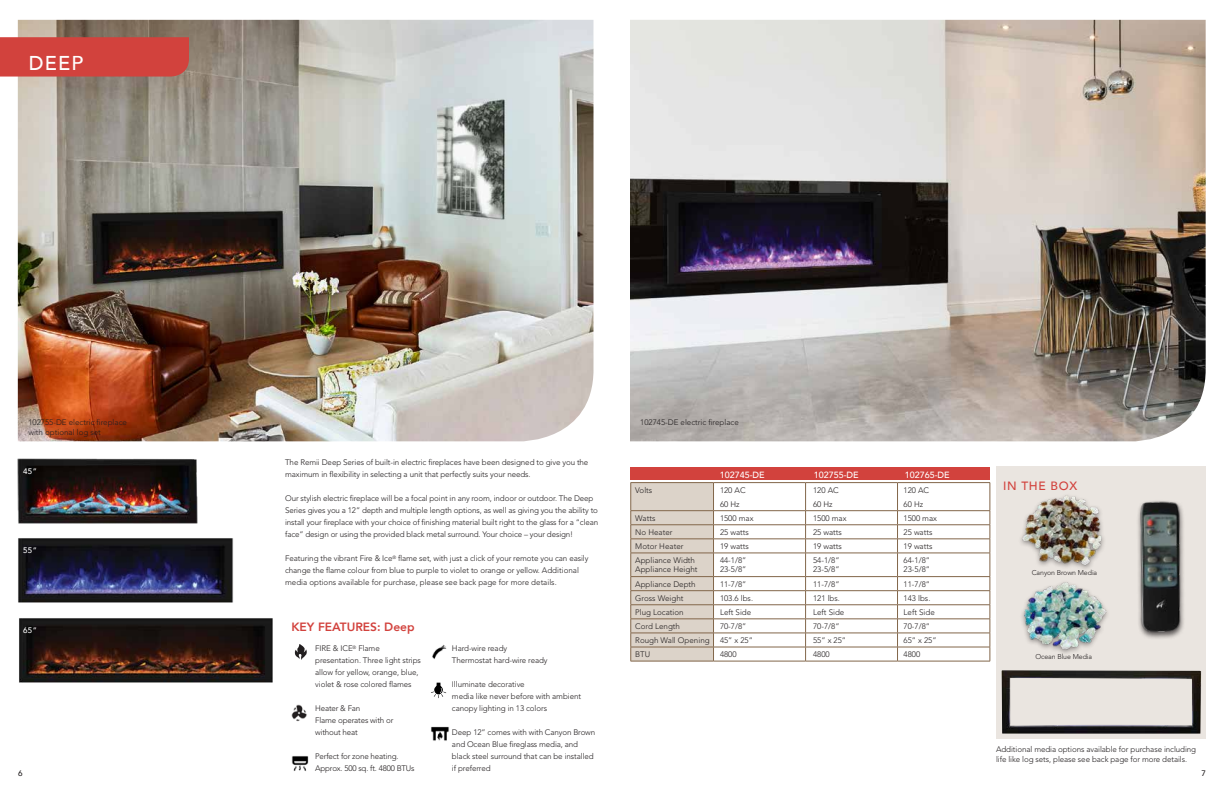
<style>
.page{position:relative;width:1224px;height:792px;background:#fff}
.page>*{position:absolute;margin:0;border:0;box-sizing:border-box;transform-origin:0 0}
.t1{font:500 20px "Avenir";color:#fff}
.t2{font:800 12px "Avenir";color:#d2423d}
.t3{font:500 12px "Avenir";letter-spacing:.055em;color:#d2423d}
.t4{font:500 9px "Avenir";color:#fff}
.t5{font:300 8px/14px "Avenir";letter-spacing:-.01em;color:#231f20}
.t6{font:500 8px "Avenir";color:#fff}
.t7{font:500 8px "Avenir";color:#231f20}
.t8{font:300 7px "Avenir";letter-spacing:-.01em;color:#231f20}
</style>
<div class="page">
<img style="left:18px;top:20px;width:576px;height:421px">
<div style="left:0;top:37px;width:189px;height:40px;background:#d2423d"></div>
<img style="left:17px;top:458px;width:181px;height:66px">
<img style="left:18px;top:538px;width:216px;height:65px">
<img style="left:19px;top:618px;width:254px;height:65px">
<hr style="left:631px;top:482px;width:83px;height:1px;background:#82664a">
<hr style="left:631px;top:661px;width:83px;height:1px;background:#82664a">
<svg style="left:631px;top:483px;width:83px;height:178px;background:#d5cabf"></svg>
<hr style="left:714px;top:482px;width:92px;height:1px;background:#82664a">
<hr style="left:806px;top:482px;width:92px;height:1px;background:#82664a">
<hr style="left:898px;top:482px;width:92px;height:1px;background:#82664a">
<svg style="left:805px;top:483px;width:1px;height:178px"></svg>
<svg style="left:897px;top:483px;width:1px;height:178px"></svg>
<svg style="left:990px;top:483px;width:1px;height:178px"></svg>
<hr style="left:714px;top:510px;width:92px;height:1px;background:#82664a">
<hr style="left:806px;top:510px;width:92px;height:1px;background:#82664a">
<hr style="left:898px;top:510px;width:92px;height:1px;background:#82664a">
<hr style="left:714px;top:525px;width:92px;height:1px;background:#82664a">
<hr style="left:806px;top:525px;width:92px;height:1px;background:#82664a">
<hr style="left:898px;top:525px;width:92px;height:1px;background:#82664a">
<hr style="left:714px;top:539px;width:92px;height:1px;background:#82664a">
<hr style="left:806px;top:539px;width:92px;height:1px;background:#82664a">
<hr style="left:898px;top:539px;width:92px;height:1px;background:#82664a">
<hr style="left:714px;top:553px;width:92px;height:1px;background:#82664a">
<hr style="left:806px;top:553px;width:92px;height:1px;background:#82664a">
<hr style="left:898px;top:553px;width:92px;height:1px;background:#82664a">
<hr style="left:714px;top:576px;width:92px;height:1px;background:#82664a">
<hr style="left:806px;top:576px;width:92px;height:1px;background:#82664a">
<hr style="left:898px;top:576px;width:92px;height:1px;background:#82664a">
<hr style="left:714px;top:590px;width:92px;height:1px;background:#82664a">
<hr style="left:806px;top:590px;width:92px;height:1px;background:#82664a">
<hr style="left:898px;top:590px;width:92px;height:1px;background:#82664a">
<hr style="left:714px;top:605px;width:92px;height:1px;background:#82664a">
<hr style="left:806px;top:605px;width:92px;height:1px;background:#82664a">
<hr style="left:898px;top:605px;width:92px;height:1px;background:#82664a">
<hr style="left:714px;top:619px;width:92px;height:1px;background:#82664a">
<hr style="left:806px;top:619px;width:92px;height:1px;background:#82664a">
<hr style="left:898px;top:619px;width:92px;height:1px;background:#82664a">
<hr style="left:714px;top:633px;width:92px;height:1px;background:#82664a">
<hr style="left:806px;top:633px;width:92px;height:1px;background:#82664a">
<hr style="left:898px;top:633px;width:92px;height:1px;background:#82664a">
<hr style="left:714px;top:647px;width:92px;height:1px;background:#82664a">
<hr style="left:806px;top:647px;width:92px;height:1px;background:#82664a">
<hr style="left:898px;top:647px;width:92px;height:1px;background:#82664a">
<hr style="left:714px;top:661px;width:92px;height:1px;background:#82664a">
<hr style="left:806px;top:661px;width:92px;height:1px;background:#82664a">
<hr style="left:898px;top:661px;width:92px;height:1px;background:#82664a">
<div style="left:630px;top:467px;width:360px;height:12px;background:#d2423d"></div>
<div style="left:996px;top:467px;width:210px;height:272px;background:#eae5e0"></div>
<img style="left:1002px;top:670px;width:199px;height:64px">
<div style="left:1136px;top:499px;width:49px;height:141px;background:#231f20;opacity:.75"></div>
<img style="left:1136px;top:499px;width:49px;height:135px">
<img style="left:431px;top:726px;width:18px;height:15px">
<img style="left:291px;top:704px;width:16px;height:18px">
<img style="left:432px;top:644px;width:15px;height:15px">
<img style="left:291px;top:756px;width:18px;height:15px">
<svg style="left:431px;top:683px;width:15px;height:15px"></svg>
<svg style="left:294px;top:644px;width:13px;height:16px"></svg>
<img style="left:630px;top:20px;width:576px;height:421px">
<img style="left:1020px;top:495px;width:84px;height:74px">
<div style="left:1019px;top:579px;width:92px;height:77px;background:#231f20;opacity:.5"></div>
<img style="left:1019px;top:579px;width:92px;height:71px">
<h1 class="t1" style="left:29px;top:45px;width:56px">DEEP</h1>
<p class="t5" style="left:28px;top:418px;width:100px;line-height:9.6px">102755-DE electric fireplace with optional log set</p>
<p class="t5" style="left:640px;top:416px;width:100px">102745-DE electric fireplace</p>
<p class="t5" style="left:285px;top:457px;width:305px;line-height:12px">The Remii Deep Series of built-in electric fireplaces have been designed to give you the maximum in flexibility in selecting a unit that perfectly suits your needs.</p>
<p class="t5" style="left:285px;top:493px;width:315px;line-height:12px">Our stylish electric fireplace will be a focal point in any room, indoor or outdoor. The Deep Series gives you a 12” depth and multiple length options, as well as giving you the ability to install your fireplace with your choice of finishing material built right to the glass for a “clean face” design or using the provided black metal surround. Your choice – your design!</p>
<p class="t5" style="left:285px;top:553px;width:305px;line-height:12px">Featuring the vibrant Fire &amp; Ice<sup>®</sup> flame set, with just a click of your remote you can easily change the flame colour from blue to purple to violet to orange or yellow. Additional media options available for purchase, please see back page for more details.</p>
<h2 class="t2" style="left:291px;top:618px;width:125px">KEY FEATURES: Deep</h2>
<p class="t5" style="left:315px;top:642px;width:107px;line-height:12px">FIRE &amp; ICE<sup>®</sup> Flame presentation. Three light strips allow for yellow, orange, blue, violet &amp; rose colored flames</p>
<p class="t5" style="left:315px;top:702px;width:80px;line-height:12px">Heater &amp; Fan<br>Flame operates with or without heat</p>
<p class="t5" style="left:315px;top:750px;width:101px;line-height:12px">Perfect for zone heating.<br>Approx. 500 sq. ft. 4800 BTUs</p>
<p class="t6" style="left:23px;top:464px;width:15px">45”</p>
<p class="t4" style="left:720px;top:467px;width:47px">102745-DE</p>
<p class="t4" style="left:814px;top:467px;width:47px">102755-DE</p>
<p class="t4" style="left:905px;top:467px;width:47px">102765-DE</p>
<p class="t5" style="left:720px;top:483px;width:35px">120 AC<br>60 Hz<br>1500 max<br>25 watts<br>19 watts<br>44-1/8”</p>
<p class="t5" style="left:720px;top:562px;width:28px;line-height:15px">23-5/8”<br>11-7/8”</p>
<p class="t5" style="left:720px;top:591px;width:35px">103.6 lbs.<br>Left Side<br>70-7/8”<br>45” x 25”<br>4800</p>
<h2 class="t3" style="left:1003px;top:476px;width:75px">IN THE BOX</h2>
<p class="t5" style="left:635px;top:483px;width:19px">Volts</p>
<p class="t5" style="left:635px;top:511px;width:61px">Watts<br>No Heater<br>Motor Heater<br>Appliance Width</p>
<p class="t5" style="left:635px;top:561px;width:64px;line-height:15px">Appliance Height<br>Appliance Depth</p>
<p class="t5" style="left:635px;top:591px;width:76px">Gross Weight<br>Plug Location<br>Cord Length<br>Rough Wall Opening<br>BTU</p>
<p class="t5" style="left:813px;top:483px;width:35px">120 AC<br>60 Hz<br>1500 max<br>25 watts<br>19 watts<br>54-1/8”</p>
<p class="t5" style="left:813px;top:562px;width:28px;line-height:15px">23-5/8”<br>11-7/8”</p>
<p class="t5" style="left:813px;top:591px;width:34px">121 lbs.<br>Left Side<br>70-7/8”<br>55” x 25”<br>4800</p>
<p class="t5" style="left:904px;top:483px;width:35px">120 AC<br>60 Hz<br>1500 max<br>25 watts<br>19 watts<br>64-1/8”</p>
<p class="t5" style="left:904px;top:562px;width:28px;line-height:15px">23-5/8”<br>11-7/8”</p>
<p class="t5" style="left:904px;top:591px;width:34px">143 lbs.<br>Left Side<br>70-7/8”<br>65” x 25”<br>4800</p>
<p class="t6" style="left:23px;top:544px;width:15px">55”</p>
<p class="t8" style="left:1032px;top:569px;width:67px">Canyon Brown Media</p>
<p class="t6" style="left:23px;top:623px;width:15px">65”</p>
<p class="t5" style="left:452px;top:642px;width:97px;line-height:12px">Hard-wire ready<br>Thermostat hard-wire ready</p>
<p class="t5" style="left:452px;top:678px;width:131px;line-height:12px">Illuminate decorative<br>media like never before with ambient canopy lighting in 13 colors</p>
<p class="t5" style="left:452px;top:726px;width:145px;line-height:12px">Deep 12” comes with with Canyon Brown and Ocean Blue fireglass media, and black steel surround that can be installed if preferred</p>
<p class="t8" style="left:1035px;top:653px;width:58px">Ocean Blue Media</p>
<p class="t5" style="left:996px;top:744px;width:202px;line-height:9.6px">Additional media options available for purchase including life like log sets, please see back page for more details.</p>
<p class="t7" style="left:18px;top:766px;width:6px">6</p>
<p class="t7" style="left:1202px;top:766px;width:6px">7</p>
</div>
